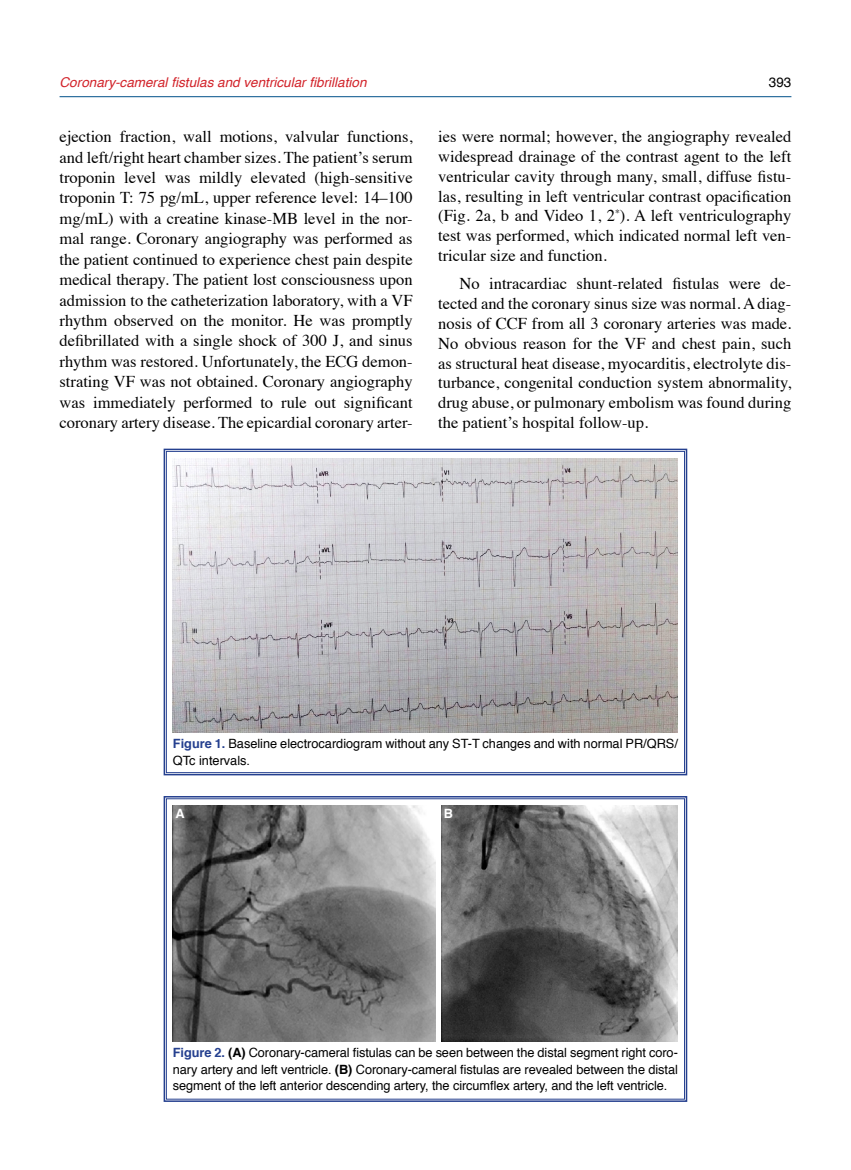
<style>
.page{position:relative;width:851px;height:1170px;background:#fff}
.page>*{position:absolute;margin:0;border:0;box-sizing:border-box;transform-origin:0 0}
.t1{font:16.5px/20.4px "Times";color:#000;text-align:justify}
.t2{font:italic 13.5px "Helvetica";color:#d2232a}
.t3{font:13.5px "Helvetica";color:#000}
.t4{font:12.75px/16.5px "Helvetica";color:#000}
.t5{font:700 12.75px "Helvetica";color:#fff}
.s1{font-weight:700;color:#25408f}
.s2{font-weight:700}
</style>
<div class="page">
<svg style="left:163px;top:448px;width:525px;height:328px"></svg>
<div style="left:166px;top:451px;width:518px;height:321px;border:1px solid #25408f"></div>
<img style="left:173px;top:458px;width:504px;height:274px">
<svg style="left:163px;top:796px;width:525px;height:306px"></svg>
<div style="left:166px;top:798px;width:518px;height:301px;border:1px solid #25408f"></div>
<img style="left:173px;top:805px;width:262px;height:236px">
<img style="left:441px;top:805px;width:237px;height:236px">
<hr style="left:60px;top:96px;width:731px;height:1px;background:#00508a">
<p class="t2" style="left:60px;top:71px;width:308px">Coronary-cameral fistulas and ventricular fibrillation</p>
<p class="t3" style="left:768px;top:72px;width:24px">393</p>
<p class="t1" style="left:59px;top:125px;width:354px">ejection fraction, wall motions, valvular functions, and left/right heart chamber sizes. The patient’s serum troponin level was mildly elevated (high-sensitive troponin T: 75 pg/mL, upper reference level: 14–100 mg/mL) with a creatine kinase-MB level in the nor&shy;mal range. Coronary angiography was performed as the patient continued to experience chest pain despite medical therapy. The patient lost consciousness upon admission to the catheterization laboratory, with a VF rhythm observed on the monitor. He was promptly defibrillated with a single shock of 300 J, and sinus rhythm was restored. Unfortunately, the ECG demon&shy;strating VF was not obtained. Coronary angiography was immediately performed to rule out significant coronary artery disease. The epicardial coronary arter-</p>
<p class="t1" style="left:438px;top:125px;width:354px;line-height:19.8px">ies were normal; however, the angiography revealed widespread drainage of the contrast agent to the left ventricular cavity through many, small, diffuse fistu&shy;las, resulting in left ventricular contrast opacification (Fig. 2a, b and Video 1, 2<sup>*</sup>). A left ventriculography test was performed, which indicated normal left ven&shy;tricular size and function.</p>
<p class="t1" style="left:438px;top:272px;width:354px;line-height:19.8px;text-indent:21px">No intracardiac shunt-related fistulas were de&shy;tected and the coronary sinus size was normal. A diag&shy;nosis of CCF from all 3 coronary arteries was made.<br>No obvious reason for the VF and chest pain, such as structural heat disease, myocarditis, electrolyte dis&shy;turbance, congenital conduction system abnormality, drug abuse, or pulmonary embolism was found during the patient’s hospital follow-up.</p>
<p class="t4" style="left:173px;top:735px;width:506px"><span class="s1">Figure 1.</span> Baseline electrocardiogram without any ST-T changes and with normal PR/QRS/<br>QTc intervals.</p>
<p class="t5" style="left:175px;top:802px;width:11px">A</p>
<p class="t5" style="left:443px;top:802px;width:11px">B</p>
<p class="t4" style="left:173px;top:1044px;width:506px;text-align:justify"><span class="s1">Figure 2.</span> <span class="s2">(A)</span> Coronary-cameral fistulas can be seen between the distal segment right coro&shy;nary artery and left ventricle. <span class="s2">(B)</span> Coronary-cameral fistulas are revealed between the distal segment of the left anterior descending artery, the circumflex artery, and the left ventricle.</p>
</div>
